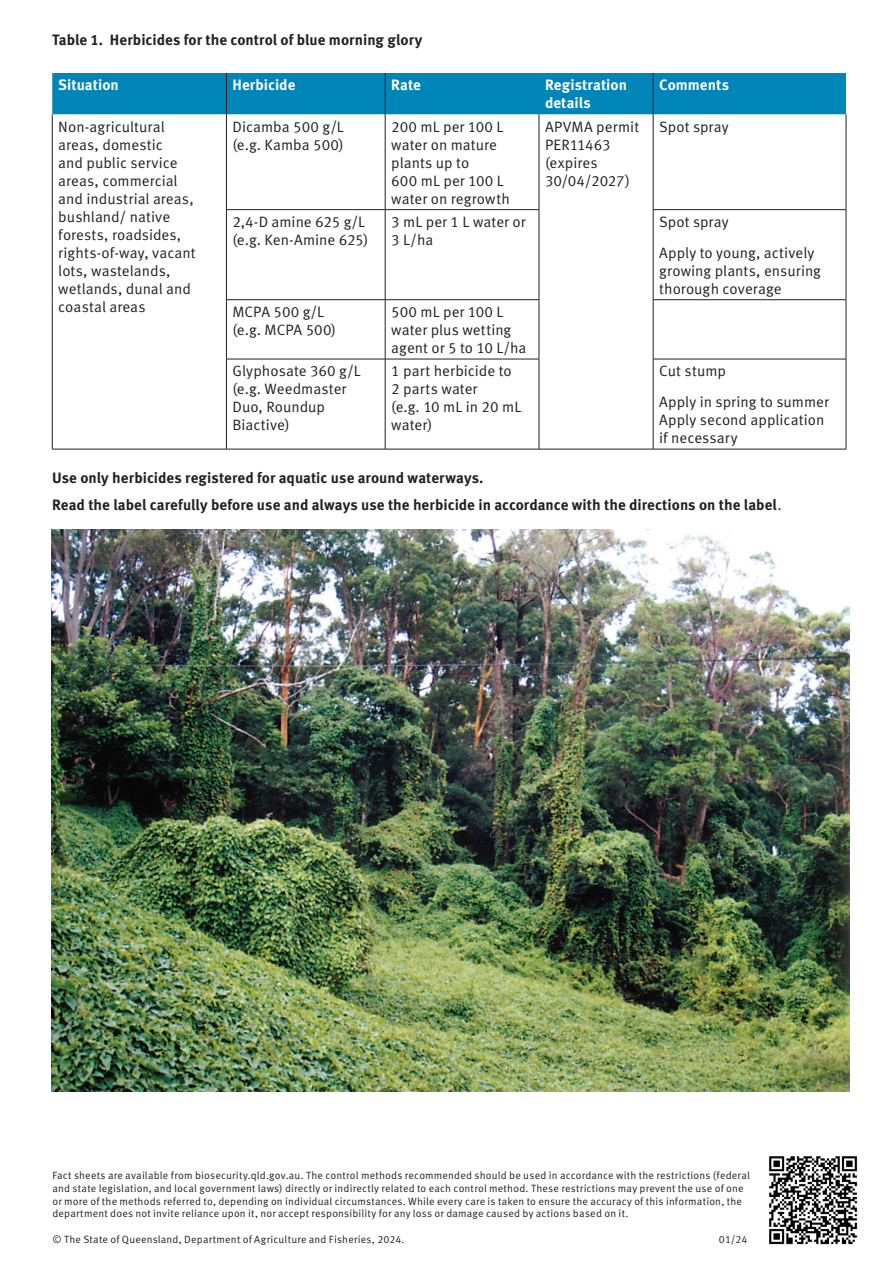
<style>
.page{position:relative;width:893px;height:1263px;background:#fff}
.page>*{position:absolute;margin:0;border:0;box-sizing:border-box;transform-origin:0 0}
.tablecopy{font:15px/18px "Meta OT";color:#231f20}
.Bodycopy{font:700 15px/26.8px "Meta OT";color:#231f20}
.tableheader{font:700 15px/18px "Meta OT";color:#fff}
.Disclaimer{font:10.5px/12.6px "Meta OT";letter-spacing:.015em;color:#231f20}
.s1{font-weight:400}
</style>
<div class="page">
<div style="left:52px;top:73px;width:794px;height:41px;background:#0085b9"></div>
<hr style="left:226px;top:73px;width:1px;height:41px;background:#231f20">
<hr style="left:385px;top:73px;width:1px;height:41px;background:#231f20">
<hr style="left:653px;top:73px;width:1px;height:41px;background:#231f20">
<hr style="left:52px;top:114px;width:1px;height:96px;background:#231f20">
<hr style="left:226px;top:114px;width:1px;height:95px;background:#231f20">
<hr style="left:385px;top:114px;width:1px;height:95px;background:#231f20">
<hr style="left:539px;top:114px;width:1px;height:95px;background:#231f20">
<hr style="left:653px;top:114px;width:1px;height:95px;background:#231f20">
<hr style="left:846px;top:114px;width:1px;height:95px;background:#231f20">
<hr style="left:52px;top:210px;width:1px;height:90px;background:#231f20">
<hr style="left:226px;top:209px;width:159px;height:1px;background:#231f20">
<hr style="left:226px;top:210px;width:1px;height:89px;background:#231f20">
<hr style="left:385px;top:209px;width:154px;height:1px;background:#231f20">
<hr style="left:385px;top:210px;width:1px;height:89px;background:#231f20">
<hr style="left:539px;top:210px;width:1px;height:89px;background:#231f20">
<hr style="left:653px;top:209px;width:193px;height:1px;background:#231f20">
<hr style="left:653px;top:210px;width:1px;height:89px;background:#231f20">
<hr style="left:846px;top:210px;width:1px;height:89px;background:#231f20">
<hr style="left:52px;top:300px;width:1px;height:59px;background:#231f20">
<hr style="left:226px;top:299px;width:159px;height:1px;background:#231f20">
<hr style="left:226px;top:300px;width:1px;height:59px;background:#231f20">
<hr style="left:385px;top:299px;width:154px;height:1px;background:#231f20">
<hr style="left:385px;top:300px;width:1px;height:59px;background:#231f20">
<hr style="left:539px;top:300px;width:1px;height:59px;background:#231f20">
<hr style="left:653px;top:299px;width:193px;height:1px;background:#231f20">
<hr style="left:653px;top:300px;width:1px;height:59px;background:#231f20">
<hr style="left:846px;top:300px;width:1px;height:59px;background:#231f20">
<hr style="left:52px;top:359px;width:1px;height:90px;background:#231f20">
<hr style="left:226px;top:359px;width:159px;height:1px;background:#231f20">
<hr style="left:226px;top:359px;width:1px;height:90px;background:#231f20">
<hr style="left:385px;top:359px;width:154px;height:1px;background:#231f20">
<hr style="left:385px;top:359px;width:1px;height:90px;background:#231f20">
<hr style="left:539px;top:359px;width:1px;height:90px;background:#231f20">
<hr style="left:653px;top:359px;width:193px;height:1px;background:#231f20">
<hr style="left:653px;top:359px;width:1px;height:90px;background:#231f20">
<hr style="left:846px;top:359px;width:1px;height:90px;background:#231f20">
<hr style="left:52px;top:449px;width:174px;height:1px;background:#231f20">
<hr style="left:226px;top:449px;width:159px;height:1px;background:#231f20">
<hr style="left:385px;top:449px;width:154px;height:1px;background:#231f20">
<hr style="left:539px;top:449px;width:114px;height:1px;background:#231f20">
<hr style="left:653px;top:449px;width:193px;height:1px;background:#231f20">
<img style="left:51px;top:529px;width:798px;height:562px">
<img style="left:769px;top:1156px;width:89px;height:89px">
<p class="Bodycopy" style="left:52px;top:27px;width:372px">Table 1. Herbicides for the control of blue morning glory</p>
<p class="tableheader" style="left:58px;top:76px;width:62px">Situation</p>
<p class="tableheader" style="left:232px;top:76px;width:64px">Herbicide</p>
<p class="tableheader" style="left:391px;top:76px;width:31px">Rate</p>
<p class="tableheader" style="left:545px;top:76px;width:84px">Registration details</p>
<p class="tableheader" style="left:659px;top:76px;width:71px">Comments</p>
<p class="tablecopy" style="left:58px;top:118px;width:139px">Non-agricultural areas, domestic<br>and public service areas, commercial and industrial areas, bushland/ native forests, roadsides, rights-of-way, vacant lots, wastelands, wetlands, dunal and coastal areas</p>
<p class="tablecopy" style="left:232px;top:118px;width:113px">Dicamba 500 g/L (e.g. Kamba 500)</p>
<p class="tablecopy" style="left:391px;top:118px;width:120px">200 mL per 100 L water on mature plants up to<br>600 mL per 100 L water on regrowth</p>
<p class="tablecopy" style="left:545px;top:118px;width:96px">APVMA permit<br>PER11463 (expires<br>30/04/2027)</p>
<p class="tablecopy" style="left:659px;top:118px;width:71px">Spot spray</p>
<p class="tablecopy" style="left:232px;top:213px;width:137px">2,4-D amine 625 g/L (e.g. Ken-Amine 625)</p>
<p class="tablecopy" style="left:391px;top:213px;width:136px">3 mL per 1 L water or<br>3 L/ha</p>
<p class="tablecopy" style="left:659px;top:213px;width:71px">Spot spray</p>
<p class="tablecopy" style="left:659px;top:244px;width:163px">Apply to young, actively growing plants, ensuring thorough coverage</p>
<p class="tablecopy" style="left:232px;top:303px;width:105px">MCPA 500 g/L (e.g. MCPA 500)</p>
<p class="tablecopy" style="left:391px;top:303px;width:137px">500 mL per 100 L water plus wetting agent or 5 to 10 L/ha</p>
<p class="tablecopy" style="left:232px;top:362px;width:130px">Glyphosate 360 g/L (e.g. Weedmaster<br>Duo, Roundup<br>Biactive)</p>
<p class="tablecopy" style="left:391px;top:362px;width:132px">1 part herbicide to<br>2 parts water<br>(e.g. 10 mL in 20 mL water)</p>
<p class="tablecopy" style="left:659px;top:362px;width:68px">Cut stump</p>
<p class="tablecopy" style="left:659px;top:393px;width:171px">Apply in spring to summer<br>Apply second application if necessary</p>
<p class="Bodycopy" style="left:52px;top:464px;width:731px">Use only herbicides registered for aquatic use around waterways.<br>Read the label carefully before use and always use the herbicide in accordance with the directions on the label<span class="s1">.</span></p>
<p class="Disclaimer" style="left:52px;top:1169px;width:699px">Fact sheets are available from biosecurity.qld.gov.au. The control methods recommended should be used in accordance with the restrictions (federal and state legislation, and local government laws) directly or indirectly related to each control method. These restrictions may prevent the use of one or more of the methods referred to, depending on individual circumstances. While every care is taken to ensure the accuracy of this information, the department does not invite reliance upon it, nor accept responsibility for any loss or damage caused by actions based on it.</p>
<p class="Disclaimer" style="left:52px;top:1233px;width:354px">© The State of Queensland, Department of Agriculture and Fisheries, 2024.</p>
<p class="Disclaimer" style="left:719px;top:1233px;width:30px">01/24</p>
</div>
